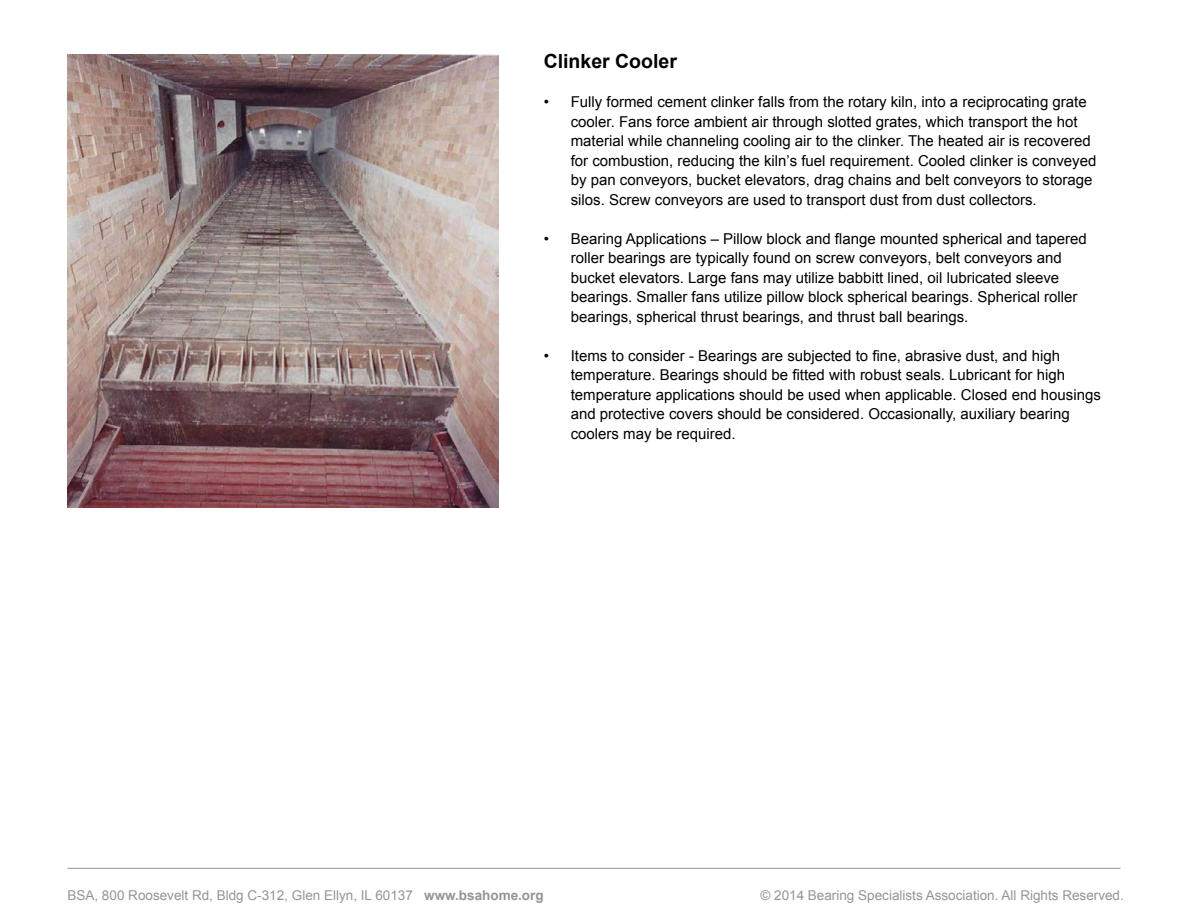
<style>
.page{position:relative;width:1188px;height:918px;background:#fff}
.page>*{position:absolute;margin:0;border:0;box-sizing:border-box;transform-origin:0 0}
.t1{font:700 19.5px "Arial";color:#000}
.t2{font:15px/19.5px "Arial";color:#000}
.t3{font:13.5px "Arial";color:#939598}
.s1{font-weight:700}
</style>
<div class="page">
<hr style="left:68px;top:868px;width:1052px;height:1px;background:#939598">
<img style="left:68px;top:54px;width:431px;height:453px">
<h1 class="t1" style="left:544px;top:48px;width:135px">Clinker Cooler</h1>
<p class="t2" style="left:571px;top:92px;width:527px;text-indent:-27px">• Fully formed cement clinker falls from the rotary kiln, into a reciprocating grate cooler. Fans force ambient air through slotted grates, which transport the hot material while channeling cooling air to the clinker. The heated air is recovered for combustion, reducing the kiln’s fuel requirement. Cooled clinker is conveyed by pan conveyors, bucket elevators, drag chains and belt conveyors to storage silos. Screw conveyors are used to transport dust from dust collectors.</p>
<p class="t2" style="left:571px;top:229px;width:518px;text-indent:-27px">• Bearing Applications – Pillow block and flange mounted spherical and tapered roller bearings are typically found on screw conveyors, belt conveyors and bucket elevators. Large fans may utilize babbitt lined, oil lubricated sleeve bearings. Smaller fans utilize pillow block spherical bearings. Spherical roller bearings, spherical thrust bearings, and thrust ball bearings.</p>
<p class="t2" style="left:571px;top:346px;width:532px;text-indent:-27px">• Items to consider - Bearings are subjected to fine, abrasive dust, and high temperature. Bearings should be fitted with robust seals. Lubricant for high temperature applications should be used when applicable. Closed end housings and protective covers should be considered. Occasionally, auxiliary bearing coolers may be required.</p>
<p class="t3" style="left:67px;top:886px;width:478px">BSA, 800 Roosevelt Rd, Bldg C-312, Glen Ellyn, IL 60137 <span class="s1">www.bsahome.org</span></p>
<p class="t3" style="left:761px;top:886px;width:365px">© 2014 Bearing Specialists Association. All Rights Reserved.</p>
</div>
